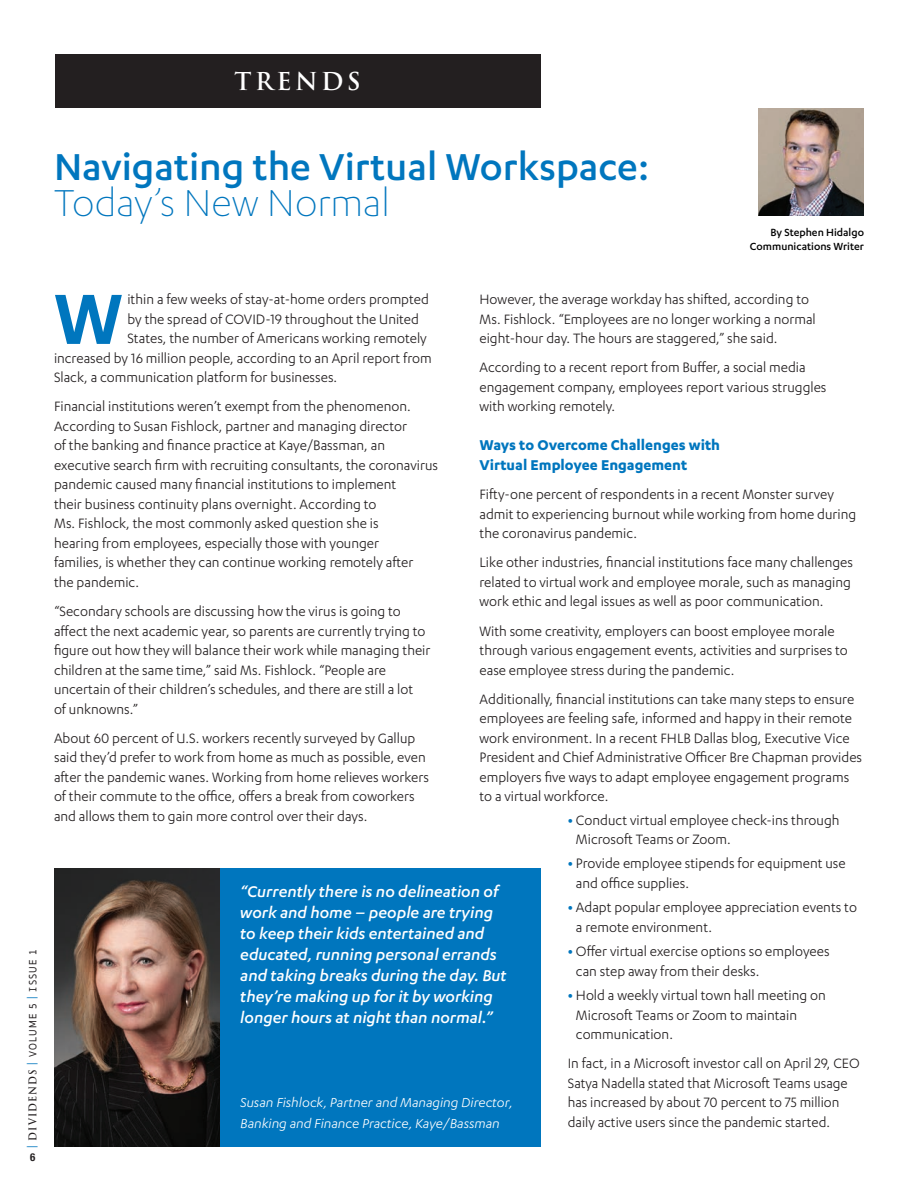
<style>
.page{position:relative;width:918px;height:1188px;background:#fff}
.page>*{position:absolute;margin:0;border:0;box-sizing:border-box;transform-origin:0 0}
.t1{font:600 82.5px "Karbon";color:#0076be}
.t2{font:500 43.5px/36px "Karbon";color:#0076be}
.t3{font:700 24px "Trajan Pro";letter-spacing:.14em;color:#fff}
.t4{font:italic 500 18px/21px "Karbon";color:#fff}
.t5{font:700 16.5px/19.5px "Karbon";color:#0076be}
.t6{font:15.75px/19.5px "Karbon";color:#231f20}
.t7{font:15.75px/19.5px "Karbon";color:#231f20;scale:.96 1}
.t8{font:italic 15px/21px "Karbon";color:#fff}
.t9{font:500 12px "Karbon";color:#000}
.t10{font:500 10.95px "Sukhumvit Set";letter-spacing:.12em;color:#231f20;scale:.9 1}
.t11{font:700 condensed 10.8px "Helvetica Neue LT Std";color:#231f20}
.s1{font-weight:300}
.s2{color:#0076be}
.s3{font-family:"Trajan";font-weight:700;font-size:10.5px}
.s4{font-family:"Monaco";font-weight:400;font-size:9.45px}
.s5{font-weight:700;color:#0076be}
</style>
<div class="page">
<div style="left:55px;top:54px;width:486px;height:54px;background:#231f20"></div>
<img style="left:758px;top:108px;width:106px;height:108px">
<img style="left:55px;top:868px;width:165px;height:278px">
<div style="left:220px;top:868px;width:321px;height:278px;background:#0076be"></div>
<p class="t3" style="left:235px;top:66px;width:128px">TRENDS</p>
<p class="t2" style="left:54px;top:147px;width:597px">Navigating the Virtual Workspace:<br><span class="s1">Today’s New Normal</span></p>
<p class="t9" style="left:770px;top:225px;width:95px">By Stephen Hidalgo</p>
<p class="t9" style="left:750px;top:240px;width:116px">Communications Writer</p>
<p class="t10" style="left:25px;top:1148px;width:222px;rotate:-90deg"><span class="s2">|</span> <span class="s3">DIVIDENDS</span> <span class="s2">|</span> VOLUME 5 <span class="s2">|</span> <span class="s4">I</span>SSUE 1</p>
<p class="t11" style="left:30px;top:1151px;width:7px">6</p>
<p class="t6" style="left:480px;top:289px;width:338px">However, the average workday has shifted, according to<br>Ms. Fishlock. “Employees are no longer working a normal eight-hour day. The hours are staggered,” she said.</p>
<p class="t6" style="left:480px;top:357px;width:349px">According to a recent report from Buffer, a social media engagement company, employees report various struggles with working remotely.</p>
<p class="t5" style="left:480px;top:435px;width:242px">Ways to Overcome Challenges with<br>Virtual Employee Engagement</p>
<p class="t6" style="left:480px;top:484px;width:378px">Fifty-one percent of respondents in a recent Monster survey admit to experiencing burnout while working from home during the coronavirus pandemic.</p>
<p class="t6" style="left:480px;top:552px;width:375px">Like other industries, financial institutions face many challenges related to virtual work and employee morale, such as managing work ethic and legal issues as well as poor communication.</p>
<p class="t6" style="left:480px;top:621px;width:370px">With some creativity, employers can boost employee morale through various engagement events, activities and surprises to ease employee stress during the pandemic.</p>
<p class="t6" style="left:480px;top:689px;width:384px">Additionally, financial institutions can take many steps to ensure employees are feeling safe, informed and happy in their remote work environment. In a recent FHLB Dallas blog, Executive Vice President and Chief Administrative Officer Bre Chapman provides employers five ways to adapt employee engagement programs to a virtual workforce.</p>
<p class="t6" style="left:576px;top:810px;width:265px;text-indent:-8px"><span class="s5">•</span> Conduct virtual employee check-ins through<br>Microsoft Teams or Zoom.</p>
<p class="t6" style="left:576px;top:854px;width:271px;text-indent:-8px"><span class="s5">•</span> Provide employee stipends for equipment use and office supplies.</p>
<p class="t6" style="left:576px;top:897px;width:283px;text-indent:-8px"><span class="s5">•</span> Adapt popular employee appreciation events to a remote environment.</p>
<p class="t6" style="left:576px;top:941px;width:255px;text-indent:-8px"><span class="s5">•</span> Offer virtual exercise options so employees can step away from their desks.</p>
<p class="t6" style="left:576px;top:985px;width:251px;text-indent:-8px"><span class="s5">•</span> Hold a weekly virtual town hall meeting on<br>Microsoft Teams or Zoom to maintain communication.</p>
<p class="t7" style="left:568px;top:1053px;width:306px">In fact, in a Microsoft investor call on April 29, CEO Satya Nadella stated that Microsoft Teams usage has increased by about 70 percent to 75 million daily active users since the pandemic started.</p>
<p class="t6" style="left:127px;top:289px;width:303px">ithin a few weeks of stay-at-home orders prompted</p>
<p class="t6" style="left:127px;top:309px;width:293px">by the spread of COVID-19 throughout the United</p>
<p class="t6" style="left:127px;top:328px;width:301px">States, the number of Americans working remotely</p>
<p class="t6" style="left:54px;top:348px;width:379px">increased by 16 million people, according to an April report from</p>
<p class="t6" style="left:54px;top:367px;width:285px">Slack, a communication platform for businesses.</p>
<p class="t6" style="left:54px;top:396px;width:386px">Financial institutions weren’t exempt from the phenomenon.<br>According to Susan Fishlock, partner and managing director<br>of the banking and finance practice at Kaye/Bassman, an executive search firm with recruiting consultants, the coronavirus pandemic caused many financial institutions to implement<br>their business continuity plans overnight. According to<br>Ms. Fishlock, the most commonly asked question she is<br>hearing from employees, especially those with younger<br>families, is whether they can continue working remotely after<br>the pandemic.</p>
<p class="t6" style="left:54px;top:601px;width:378px">“Secondary schools are discussing how the virus is going to affect the next academic year, so parents are currently trying to figure out how they will balance their work while managing their children at the same time,” said Ms. Fishlock. “People are uncertain of their children’s schedules, and there are still a lot<br>of unknowns.”</p>
<p class="t6" style="left:54px;top:728px;width:377px">About 60 percent of U.S. workers recently surveyed by Gallup said they’d prefer to work from home as much as possible, even after the pandemic wanes. Working from home relieves workers of their commute to the office, offers a break from coworkers and allows them to gain more control over their days.</p>
<p class="t1" style="left:54px;top:272px;width:71px">W</p>
<p class="t4" style="left:240px;top:881px;width:268px">“Currently there is no delineation of work and home – people are trying to keep their kids entertained and educated, running personal errands and taking breaks during the day. But they’re making up for it by working longer hours at night than normal.”</p>
<p class="t8" style="left:240px;top:1092px;width:274px">Susan Fishlock, Partner and Managing Director,<br>Banking and Finance Practice, Kaye/Bassman</p>
</div>
